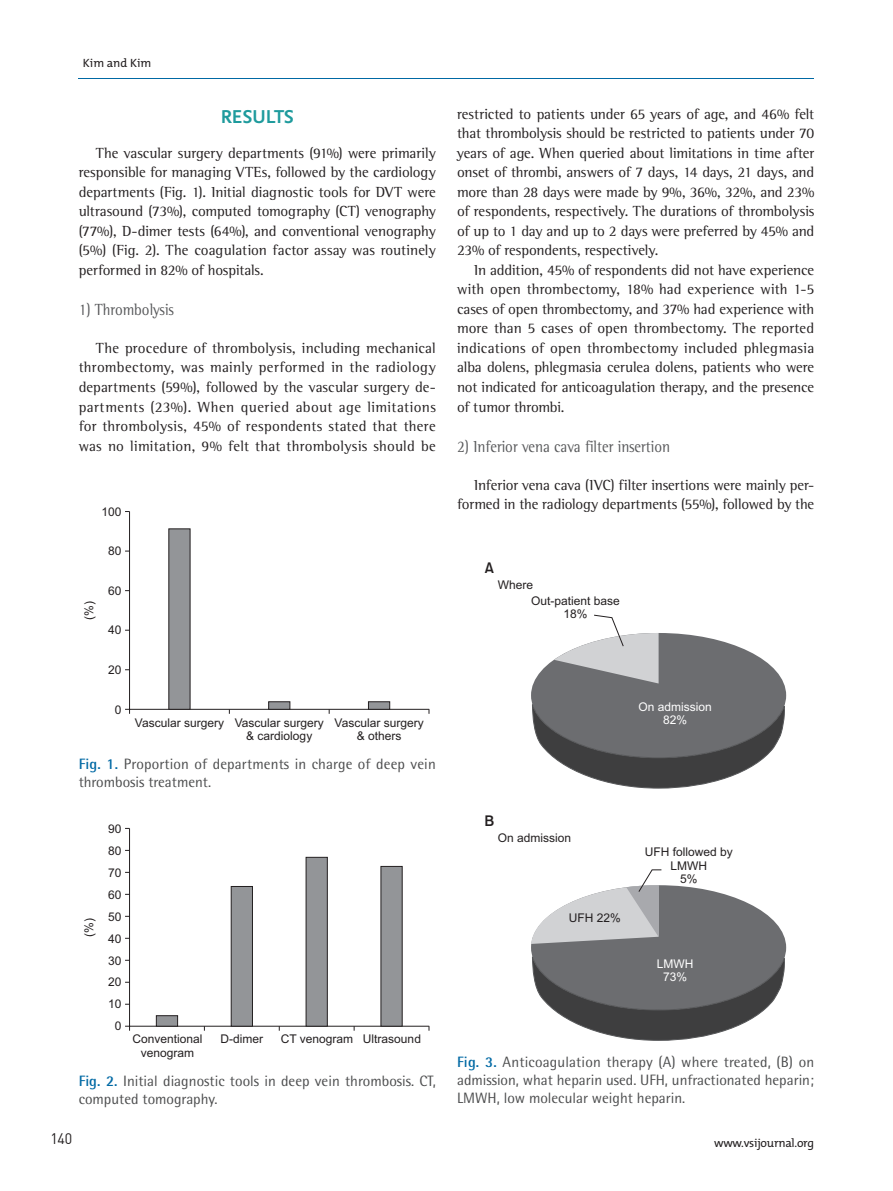
<style>
.page{position:relative;width:893px;height:1191px;background:#fff}
.page>*{position:absolute;margin:0;border:0;box-sizing:border-box;transform-origin:0 0}
.t1{font:700 19.5px "Nexus Sans";color:#1f9b9d}
.t2{font:16.5px "Rotis Semi Serif Std";color:#57585a;scale:.9 1}
.t3{font:15px/19.5px "Rotis Semi Serif Std";letter-spacing:-.005em;color:#231f20;text-align:justify}
.t4{font:15px/18px "Rotis Semi Sans Std";color:#4b4c4d}
.t5{font:15px "Dinreg";color:#231f20;scale:.95 1}
.t6{font:15px "Gothic 725 BT Bold A";color:#231f20}
.t7{font:12px/13.4px "Arial";color:#231f20;text-align:center}
.t8{font:12px/13.4px "Arial";color:#fff;text-align:center}
.t9{font:12px "The Mix";letter-spacing:-.02em;color:#231f20}
.t10{font:12px "The Mix";color:#231f20}
.s1{font-weight:700;color:#0069a4}
</style>
<div class="page">
<hr style="left:79px;top:78px;width:735px;height:1px;background:#0069a4">
<svg style="left:125px;top:512px;width:304px;height:202px"></svg>
<div style="left:168px;top:528px;width:22px;height:181px;background:#939598"></div>
<div style="left:268px;top:701px;width:22px;height:8px;background:#939598;border:1px solid #231f20"></div>
<div style="left:368px;top:701px;width:22px;height:8px;background:#939598;border:1px solid #231f20"></div>
<svg style="left:125px;top:827px;width:305px;height:204px"></svg>
<div style="left:156px;top:1015px;width:22px;height:11px;background:#939598;border:1px solid #231f20"></div>
<div style="left:231px;top:886px;width:22px;height:140px;background:#939598;border:1px solid #231f20"></div>
<div style="left:306px;top:857px;width:22px;height:169px;background:#939598;border:1px solid #231f20"></div>
<div style="left:380px;top:866px;width:23px;height:160px;background:#939598"></div>
<div style="left:531px;top:633px;width:255px;height:124px;background:#6c6d70;border-radius:50%"></div>
<svg style="left:532px;top:703px;width:253px;height:85px"></svg>
<svg style="left:554px;top:614px;width:105px;height:69px"></svg>
<div style="left:531px;top:885px;width:255px;height:125px;background:#6c6d70;border-radius:50%"></div>
<svg style="left:532px;top:955px;width:253px;height:85px"></svg>
<svg style="left:531px;top:869px;width:131px;height:75px"></svg>
<p class="t10" style="left:83px;top:53px;width:70px">Kim and Kim</p>
<h1 class="t1" style="left:221px;top:104px;width:75px">RESULTS</h1>
<p class="t3" style="left:79px;top:143px;width:359px;text-indent:17px">The vascular surgery departments (91%) were primarily responsible for managing VTEs, followed by the cardiology departments (Fig. 1). Initial diagnostic tools for DVT were ultrasound (73%), computed tomography (CT) venography (77%), D-dimer tests (64%), and conventional venography (5%) (Fig. 2). The coagulation factor assay was routinely performed in 82% of hospitals.</p>
<p class="t2" style="left:79px;top:300px;width:107px">1) Thrombolysis</p>
<p class="t3" style="left:79px;top:338px;width:359px;text-indent:17px">The procedure of thrombolysis, including mechanical thrombectomy, was mainly performed in the radiology departments (59%), followed by the vascular surgery de&shy;partments (23%). When queried about age limitations for thrombolysis, 45% of respondents stated that there was no limitation, 9% felt that thrombolysis should be</p>
<p class="t7" style="left:101px;top:506px;width:22px">100</p>
<p class="t7" style="left:108px;top:545px;width:15px">80</p>
<p class="t7" style="left:108px;top:585px;width:15px">60</p>
<p class="t7" style="left:108px;top:624px;width:15px">40</p>
<p class="t7" style="left:108px;top:664px;width:15px">20</p>
<p class="t7" style="left:83px;top:620px;width:20px;rotate:-90deg">(%)</p>
<p class="t7" style="left:115px;top:704px;width:8px">0</p>
<p class="t7" style="left:135px;top:717px;width:91px">Vascular surgery</p>
<p class="t7" style="left:235px;top:717px;width:91px">Vascular surgery &amp; cardiology</p>
<p class="t7" style="left:335px;top:717px;width:91px">Vascular surgery &amp; others</p>
<p class="t4" style="left:79px;top:754px;width:359px"><span class="s1">Fig. 1.</span> Proportion of departments in charge of deep vein thrombosis treatment.</p>
<p class="t7" style="left:83px;top:936px;width:20px;rotate:-90deg">(%)</p>
<p class="t7" style="left:108px;top:823px;width:15px">90</p>
<p class="t7" style="left:108px;top:867px;width:15px">70</p>
<p class="t7" style="left:108px;top:845px;width:15px">80</p>
<p class="t7" style="left:108px;top:884px;width:15px;line-height:21.9px;text-align:justify">60<br>50<br>40<br>30<br>20<br>10</p>
<p class="t7" style="left:115px;top:1020px;width:8px">0</p>
<p class="t7" style="left:132px;top:1033px;width:72px">Conventional venogram</p>
<p class="t7" style="left:220px;top:1033px;width:44px">D-dimer</p>
<p class="t7" style="left:281px;top:1033px;width:142px">CT venogram Ultrasound</p>
<p class="t4" style="left:79px;top:1071px;width:359px"><span class="s1">Fig. 2.</span> Initial diagnostic tools in deep vein thrombosis. CT, computed tomography.</p>
<p class="t3" style="left:457px;top:104px;width:359px">restricted to patients under 65 years of age, and 46% felt that thrombolysis should be restricted to patients under 70 years of age. When queried about limitations in time after onset of thrombi, answers of 7 days, 14 days, 21 days, and more than 28 days were made by 9%, 36%, 32%, and 23% of respondents, respectively. The durations of thrombolysis of up to 1 day and up to 2 days were preferred by 45% and 23% of respondents, respectively.</p>
<p class="t3" style="left:457px;top:260px;width:359px;text-indent:17px">In addition, 45% of respondents did not have experience with open thrombectomy, 18% had experience with 1-5 cases of open thrombectomy, and 37% had experience with more than 5 cases of open thrombectomy. The reported indications of open thrombectomy included phlegmasia alba dolens, phlegmasia cerulea dolens, patients who were not indicated for anticoagulation therapy, and the presence of tumor thrombi.</p>
<p class="t2" style="left:457px;top:436px;width:238px">2) Inferior vena cava filter insertion</p>
<p class="t3" style="left:457px;top:475px;width:359px;text-align:right">Inferior vena cava (IVC) filter insertions were mainly per&shy;formed in the radiology departments (55%), followed by the</p>
<p class="t6" style="left:485px;top:559px;width:11px">A</p>
<p class="t7" style="left:498px;top:579px;width:37px">Where</p>
<p class="t7" style="left:531px;top:595px;width:90px">Out-patient base<br>18%</p>
<p class="t8" style="left:639px;top:701px;width:75px">On admission<br>82%</p>
<p class="t6" style="left:484px;top:812px;width:11px">B</p>
<p class="t7" style="left:498px;top:832px;width:75px">On admission</p>
<p class="t7" style="left:569px;top:911px;width:54px">UFH 22%</p>
<p class="t7" style="left:645px;top:846px;width:90px">UFH followed by<br>LMWH<br>5%</p>
<p class="t8" style="left:657px;top:957px;width:38px">LMWH<br>73%</p>
<p class="t4" style="left:457px;top:1053px;width:358px;text-align:justify"><span class="s1">Fig. 3.</span> Anticoagulation therapy (A) where treated, (B) on admission, what heparin used. UFH, unfractionated heparin; LMWH, low molecular weight heparin.</p>
<p class="t5" style="left:50px;top:1129px;width:24px">140</p>
<p class="t9" style="left:714px;top:1133px;width:102px">www.vsijournal.org</p>
</div>
